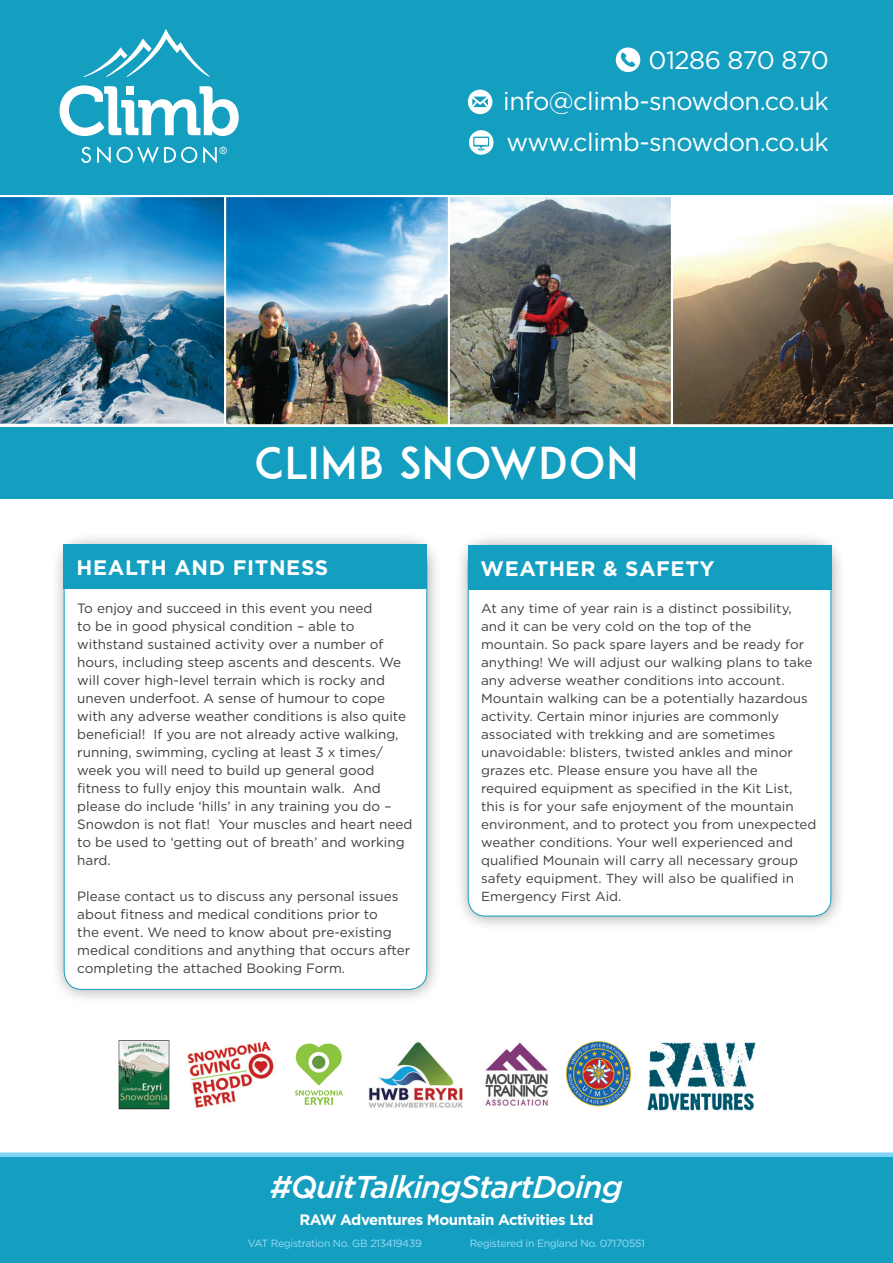
<style>
.page{position:relative;width:893px;height:1263px;background:#fff}
.page>*{position:absolute;margin:0;border:0;box-sizing:border-box;transform-origin:0 0}
.t1{font:43.5px "ADAM.CGPRO";letter-spacing:.02em;color:#fff}
.t2{font:italic 500 31.5px "Gotham";letter-spacing:-.03em;color:#fff}
.t3{font:25.35px/41.1px "Gotham";letter-spacing:-.02em;color:#fff;text-align:justify}
.t4{font:700 21px "Gotham";letter-spacing:.03em;color:#fff}
.t5{font:700 15px "Gotham";letter-spacing:-.03em;color:#fff}
.t6{font:13.5px/18px "Gotham";color:#3e3e3f}
.t7{font:13.05px/18px "Gotham";color:#3e3e3f}
.t8{font:10.5px "Gotham";letter-spacing:-.03em;color:#9edcf8}
.t9{font:condensed 9.6px "Futura LT";color:#fff}
</style>
<div class="page">
<div style="left:0;top:0;width:893px;height:202px;background:#149ec0"></div>
<div style="left:0;top:1152px;width:893px;height:111px;background:#149ec0"></div>
<img style="left:227px;top:198px;width:443px;height:225px">
<svg style="left:673px;top:195px;width:220px;height:230px"></svg>
<img style="left:0;top:195px;width:224px;height:229px">
<div style="left:224px;top:195px;width:226px;height:231px;border:2px solid #fff"></div>
<div style="left:448px;top:195px;width:225px;height:231px;border:2px solid #fff"></div>
<div style="left:468px;top:90px;width:24px;height:24px;background:#fff;border-radius:50%"></div>
<svg style="left:471px;top:96px;width:17px;height:12px"></svg>
<div style="left:616px;top:47px;width:24px;height:25px;background:#fff;border-radius:50%"></div>
<svg style="left:621px;top:52px;width:14px;height:15px"></svg>
<svg style="left:469px;top:130px;width:24px;height:25px"></svg>
<svg style="left:473px;top:137px;width:16px;height:14px"></svg>
<div style="left:50px;top:531px;width:392px;height:473px;background:#231f20;opacity:.4"></div>
<div style="left:64px;top:545px;width:363px;height:444px;background:#fff;border-radius:18px"></div>
<div style="left:64px;top:545px;width:363px;height:44px;background:#149ec0"></div>
<div style="left:0;top:427px;width:893px;height:72px;background:#149ec0"></div>
<img style="left:295px;top:1043px;width:48px;height:62px">
<img style="left:187px;top:1041px;width:87px;height:67px">
<img style="left:485px;top:1042px;width:63px;height:64px">
<img style="left:368px;top:1042px;width:95px;height:66px">
<img style="left:118px;top:1040px;width:52px;height:70px">
<img style="left:565px;top:1041px;width:67px;height:66px">
<img style="left:647px;top:1042px;width:108px;height:69px">
<div style="left:454px;top:532px;width:392px;height:399px;background:#231f20;opacity:.4"></div>
<div style="left:468px;top:545px;width:363px;height:371px;background:#fff;border-radius:17px"></div>
<div style="left:468px;top:545px;width:363px;height:44px;background:#149ec0"></div>
<svg style="left:60px;top:85px;width:179px;height:51px"></svg>
<svg style="left:84px;top:29px;width:126px;height:48px"></svg>
<svg style="left:81px;top:147px;width:10px;height:16px"></svg>
<svg style="left:97px;top:146px;width:14px;height:17px"></svg>
<svg style="left:117px;top:147px;width:80px;height:16px"></svg>
<svg style="left:203px;top:146px;width:14px;height:17px"></svg>
<p class="t9" style="left:220px;top:145px;width:9px">®</p>
<h3 class="t3" style="left:503px;top:39px;width:327px;text-indent:145px">01286 870 870 info@climb-snowdon.co.uk www.climb-snowdon.co.uk</h3>
<h1 class="t1" style="left:254px;top:437px;width:386px">CLIMB SNOWDON</h1>
<h3 class="t4" style="left:77px;top:554px;width:253px">HEALTH AND FITNESS</h3>
<p class="t6" style="left:77px;top:599px;width:337px">To enjoy and succeed in this event you need<br>to be in good physical condition – able to withstand sustained activity over a number of hours, including steep ascents and descents. We will cover high-level terrain which is rocky and uneven underfoot. A sense of humour to cope with any adverse weather conditions is also quite beneficial! If you are not already active walking, running, swimming, cycling at least 3 x times/ week you will need to build up general good fitness to fully enjoy this mountain walk. And please do include ‘hills’ in any training you do – Snowdon is not flat! Your muscles and heart need to be used to ‘getting out of breath’ and working hard.</p>
<p class="t6" style="left:77px;top:887px;width:335px">Please contact us to discuss any personal issues about fitness and medical conditions prior to<br>the event. We need to know about pre-existing medical conditions and anything that occurs after completing the attached Booking Form.</p>
<h3 class="t4" style="left:481px;top:554px;width:236px">WEATHER &amp; SAFETY</h3>
<p class="t7" style="left:481px;top:599px;width:337px">At any time of year rain is a distinct possibility, and it can be very cold on the top of the mountain. So pack spare layers and be ready for anything! We will adjust our walking plans to take any adverse weather conditions into account.<br>Mountain walking can be a potentially hazardous activity. Certain minor injuries are commonly associated with trekking and are sometimes unavoidable: blisters, twisted ankles and minor grazes etc. Please ensure you have all the required equipment as specified in the Kit List, this is for your safe enjoyment of the mountain environment, and to protect you from unexpected weather conditions. Your well experienced and qualified Mounain will carry all necessary group safety equipment. They will also be qualified in Emergency First Aid.</p>
<h2 class="t2" style="left:270px;top:1166px;width:354px">#QuitTalkingStartDoing</h2>
<p class="t5" style="left:299px;top:1209px;width:296px">RAW Adventures Mountain Activities Ltd</p>
<p class="t8" style="left:248px;top:1236px;width:175px">VAT Registration No. GB 213419439</p>
<p class="t8" style="left:470px;top:1236px;width:177px">Registered in England No. 07170551</p>
</div>
